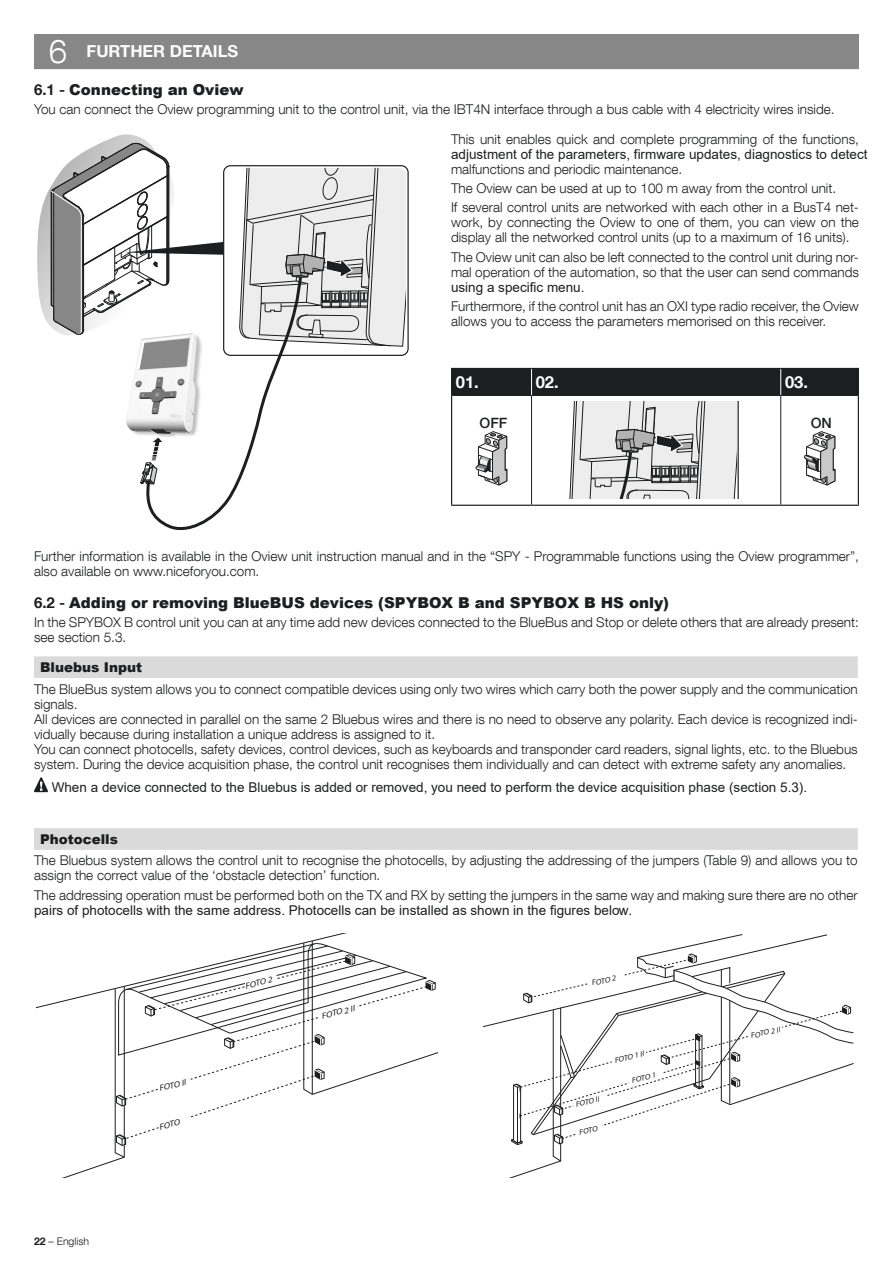
<style>
.page{position:relative;width:893px;height:1263px;background:#fff}
.page>*{position:absolute;margin:0;border:0;box-sizing:border-box;transform-origin:0 0}
.t1{font:700 16.5px "Helvetica Neue LT Com";color:#fff}
.t2{font:900 15px "Arial";color:#1d1e1f}
.t3{font:500 14.25px "Helvetica Neue";color:#1d1e1f}
.t4{font:300 13.5px/15px "Helvetica Neue LT Com";color:#1d1e1f}
.t5{font:13.5px "Arial";color:#1d1e1f}
.t6{font:900 13.5px "Arial";color:#1d1e1f}
.t7{font:300 10.5px "Helvetica Neue LT Com";color:#1d1e1f}
.t8{font:italic 8.55px "Myriad Pro";color:#1d1e1f;scale:1.06 1}
.t9{font:italic 7.8px "Myriad Pro";color:#1d1e1f;scale:1.04 1}
.t10{font:italic 7.65px "Myriad Pro";color:#1d1e1f;scale:1.05 1}
.t11{font:italic 7.65px "Myriad Pro";color:#1d1e1f;scale:1.06 1}
.s1{font-weight:300;font-size:33px}
.s2{font-family:"Helvetica Neue LT Com";font-weight:700}
.s3{font-weight:700}
</style>
<div class="page">
<div style="left:34px;top:34px;width:825px;height:35px;background:#878788"></div>
<svg style="left:37px;top:134px;width:369px;height:397px"></svg>
<hr style="left:451px;top:395px;width:1px;height:110px;background:#1d1e1f">
<hr style="left:451px;top:505px;width:80px;height:1px;background:#1d1e1f">
<hr style="left:531px;top:505px;width:250px;height:1px;background:#1d1e1f">
<hr style="left:781px;top:505px;width:78px;height:1px;background:#1d1e1f">
<hr style="left:531px;top:396px;width:1px;height:109px;background:#1d1e1f">
<hr style="left:780px;top:396px;width:1px;height:109px;background:#1d1e1f">
<div style="left:451px;top:368px;width:408px;height:27px;background:#1d1e1f"></div>
<hr style="left:858px;top:395px;width:1px;height:110px;background:#1d1e1f">
<hr style="left:452px;top:395px;width:79px;height:1px;background:#1d1e1f">
<hr style="left:531px;top:395px;width:250px;height:1px;background:#1d1e1f">
<hr style="left:781px;top:395px;width:77px;height:1px;background:#1d1e1f">
<svg style="left:476px;top:431px;width:32px;height:54px"></svg>
<svg style="left:569px;top:402px;width:170px;height:97px;background:#cdcdcd"></svg>
<svg style="left:804px;top:431px;width:31px;height:54px"></svg>
<svg style="left:34px;top:656px;width:824px;height:194px"></svg>
<svg style="left:34px;top:777px;width:14px;height:15px"></svg>
<svg style="left:35px;top:933px;width:402px;height:245px"></svg>
<svg style="left:483px;top:934px;width:371px;height:244px"></svg>
<p class="t1" style="left:49px;top:41px;width:191px"><span class="s1">6</span> FURTHER DETAILS</p>
<p class="t2" style="left:34px;top:78px;width:211px"><span class="s2">6.1 -</span> Connecting an Oview</p>
<p class="t4" style="left:34px;top:101px;width:802px">You can connect the Oview programming unit to the control unit, via the IBT4N interface through a bus cable with 4 electricity wires inside.</p>
<p class="t4" style="left:451px;top:131px;width:409px">This unit enables quick and complete programming of the functions,</p>
<p class="t5" style="left:451px;top:147px;width:418px">adjustment of the parameters, firmware updates, diagnostics to detect</p>
<p class="t4" style="left:451px;top:159px;width:409px;line-height:19.2px">malfunctions and periodic maintenance.<br>The Oview can be used at up to 100 m away from the control unit.<br>If several control units are networked with each other in a BusT4 net-</p>
<p class="t4" style="left:451px;top:215px;width:409px">work, by connecting the Oview to one of them, you can view on the display all the networked control units (up to a maximum of 16 units).</p>
<p class="t4" style="left:451px;top:249px;width:409px">The Oview unit can also be left connected to the control unit during nor&shy;mal operation of the automation, so that the user can send commands</p>
<p class="t5" style="left:451px;top:279px;width:135px">using a specific menu.</p>
<p class="t4" style="left:451px;top:298px;width:409px">Furthermore, if the control unit has an OXI type radio receiver, the Oview allows you to access the parameters memorised on this receiver.</p>
<p class="t1" style="left:456px;top:372px;width:24px">01.</p>
<p class="t1" style="left:536px;top:372px;width:24px">02.</p>
<p class="t1" style="left:785px;top:372px;width:24px">03.</p>
<p class="t3" style="left:479px;top:414px;width:29px">OFF</p>
<p class="t3" style="left:811px;top:414px;width:23px">ON</p>
<p class="t4" style="left:34px;top:548px;width:826px">Further information is available in the Oview unit instruction manual and in the “SPY - Programmable functions using the Oview programmer”, also available on www.niceforyou.com.</p>
<p class="t2" style="left:34px;top:591px;width:637px"><span class="s2">6.2 -</span> Adding or removing BlueBUS devices (SPYBOX B and SPYBOX B HS only)</p>
<p class="t4" style="left:34px;top:614px;width:826px">In the SPYBOX B control unit you can at any time add new devices connected to the BlueBus and Stop or delete others that are already present: see section 5.3.</p>
<p class="t6" style="left:40px;top:657px;width:104px">Bluebus Input</p>
<p class="t4" style="left:34px;top:681px;width:825px">The BlueBus system allows you to connect compatible devices using only two wires which carry both the power supply and the communication signals.<br>All devices are connected in parallel on the same 2 Bluebus wires and there is no need to observe any polarity. Each device is recognized indi&shy;vidually because during installation a unique address is assigned to it.<br>You can connect photocells, safety devices, control devices, such as keyboards and transponder card readers, signal lights, etc. to the Bluebus system. During the device acquisition phase, the control unit recognises them individually and can detect with extreme safety any anomalies.</p>
<p class="t5" style="left:52px;top:780px;width:757px">When a device connected to the Bluebus is added or removed, you need to perform the device acquisition phase (section 5.3).</p>
<p class="t6" style="left:40px;top:829px;width:80px">Photocells</p>
<p class="t4" style="left:34px;top:853px;width:825px">The Bluebus system allows the control unit to recognise the photocells, by adjusting the addressing of the jumpers (Table 9) and allows you to assign the correct value of the ‘obstacle detection’ function.</p>
<p class="t4" style="left:34px;top:887px;width:825px">The addressing operation must be performed both on the TX and RX by setting the jumpers in the same way and making sure there are no other</p>
<p class="t5" style="left:34px;top:902px;width:600px">pairs of photocells with the same address. Photocells can be installed as shown in the figures below.</p>
<p class="t7" style="left:34px;top:1235px;width:57px"><span class="s3">22</span> – English</p>
<p class="t8" style="left:158px;top:1083px;width:27px;rotate:-13deg">FOTO II</p>
<p class="t8" style="left:158px;top:1122px;width:21px;rotate:-13deg">FOTO</p>
<p class="t8" style="left:244px;top:981px;width:27px;rotate:-13deg">FOTO 2</p>
<p class="t8" style="left:320px;top:1011px;width:33px;rotate:-13deg">FOTO 2 II</p>
<p class="t11" style="left:332px;top:1011px;width:30px;rotate:-13deg">FOTO 2 II</p>
<p class="t9" style="left:591px;top:978px;width:25px;rotate:-11deg">FOTO 2</p>
<p class="t10" style="left:613px;top:1055px;width:30px;rotate:-13deg">FOTO 1 II</p>
<p class="t10" style="left:574px;top:1100px;width:25px;rotate:-13deg">FOTO II</p>
<p class="t10" style="left:578px;top:1127px;width:19px;rotate:-13deg">FOTO</p>
<p class="t10" style="left:631px;top:1076px;width:25px;rotate:-13deg">FOTO 1</p>
<p class="t10" style="left:750px;top:1031px;width:30px;rotate:-13deg">FOTO 2 II</p>
</div>
